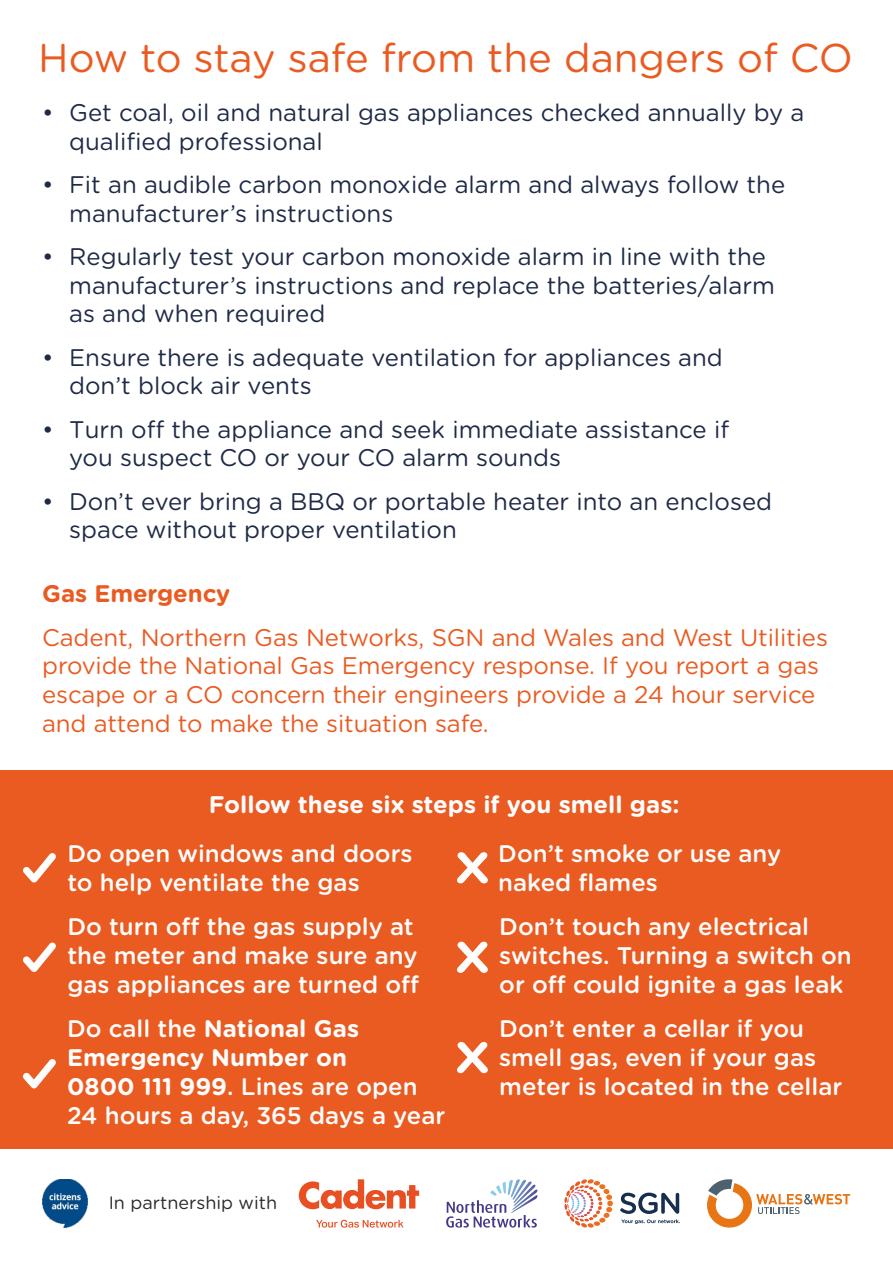
<style>
.page{position:relative;width:893px;height:1263px;background:#fff}
.page>*{position:absolute;margin:0;border:0;box-sizing:border-box;transform-origin:0 0}
.t1{font:700 43.8px/89.6px "Gotham Rounded";color:#fefefe;scale:1.14 1}
.t2{font:40.05px "Gotham Rounded";color:#ea5b21}
.t3{font:24px/28.8px "Gotham Rounded";color:#1e2a46}
.t4{font:500 24px/28.8px "Gotham Rounded";color:#fefefe}
.t5{font:24px/28.8px "Gotham Rounded";letter-spacing:-.005em;color:#ea5b21}
.t6{font:700 24px "Gotham Rounded";color:#fefefe}
.t7{font:700 24px "Gotham Rounded";letter-spacing:-.005em;color:#ea5b21}
.t8{font:18px "Gotham Rounded";color:#2b2a29}
.s1{font-weight:700}
</style>
<div class="page">
<div style="left:0;top:770px;width:893px;height:379px;background:#ea5b21"></div>
<svg style="left:23px;top:853px;width:33px;height:30px"></svg>
<svg style="left:23px;top:942px;width:33px;height:30px"></svg>
<svg style="left:23px;top:1059px;width:33px;height:30px"></svg>
<svg style="left:620px;top:1192px;width:60px;height:32px"></svg>
<svg style="left:564px;top:1179px;width:49px;height:49px"></svg>
<img style="left:42px;top:1179px;width:46px;height:48px">
<svg style="left:299px;top:1179px;width:120px;height:49px"></svg>
<svg style="left:446px;top:1179px;width:92px;height:48px"></svg>
<svg style="left:707px;top:1179px;width:143px;height:49px"></svg>
<h2 class="t2" style="left:38px;top:40px;width:816px">How to stay safe from the dangers of CO</h2>
<p class="t3" style="left:69px;top:99px;width:737px;text-indent:-27px">• Get coal, oil and natural gas appliances checked annually by a qualified professional</p>
<p class="t3" style="left:69px;top:171px;width:717px;text-indent:-27px">• Fit an audible carbon monoxide alarm and always follow the manufacturer’s instructions</p>
<p class="t3" style="left:69px;top:243px;width:707px;text-indent:-27px">• Regularly test your carbon monoxide alarm in line with the manufacturer’s instructions and replace the batteries/alarm as and when required</p>
<p class="t3" style="left:69px;top:344px;width:655px;text-indent:-27px">• Ensure there is adequate ventilation for appliances and don’t block air vents</p>
<p class="t3" style="left:69px;top:416px;width:661px;text-indent:-27px">• Turn off the appliance and seek immediate assistance if you suspect CO or your CO alarm sounds</p>
<p class="t3" style="left:69px;top:488px;width:704px;text-indent:-27px">• Don’t ever bring a BBQ or portable heater into an enclosed space without proper ventilation</p>
<p class="t7" style="left:42px;top:583px;width:190px">Gas Emergency</p>
<p class="t5" style="left:42px;top:624px;width:787px">Cadent, Northern Gas Networks, SGN and Wales and West Utilities provide the National Gas Emergency response. If you report a gas escape or a CO concern their engineers provide a 24 hour service and attend to make the situation safe.</p>
<p class="t6" style="left:209px;top:793px;width:472px">Follow these six steps if you smell gas:</p>
<p class="t4" style="left:67px;top:840px;width:347px">Do open windows and doors to help ventilate the gas</p>
<p class="t4" style="left:67px;top:914px;width:353px">Do turn off the gas supply at the meter and make sure any gas appliances are turned off</p>
<p class="t4" style="left:67px;top:1016px;width:380px">Do call the <span class="s1">National Gas<br>Emergency Number on<br>0800 111 999</span>. Lines are open<br>24 hours a day, 365 days a year</p>
<h1 class="t1" style="left:455px;top:825px;width:33px">X<br>X</h1>
<h1 class="t1" style="left:455px;top:1015px;width:33px">X</h1>
<p class="t4" style="left:498px;top:840px;width:285px">Don’t smoke or use any naked flames</p>
<p class="t4" style="left:499px;top:914px;width:354px">Don’t touch any electrical switches. Turning a switch on or off could ignite a gas leak</p>
<p class="t4" style="left:499px;top:1016px;width:345px">Don’t enter a cellar if you smell gas, even if your gas meter is located in the cellar</p>
<p class="t8" style="left:109px;top:1194px;width:170px">In partnership with</p>
</div>
